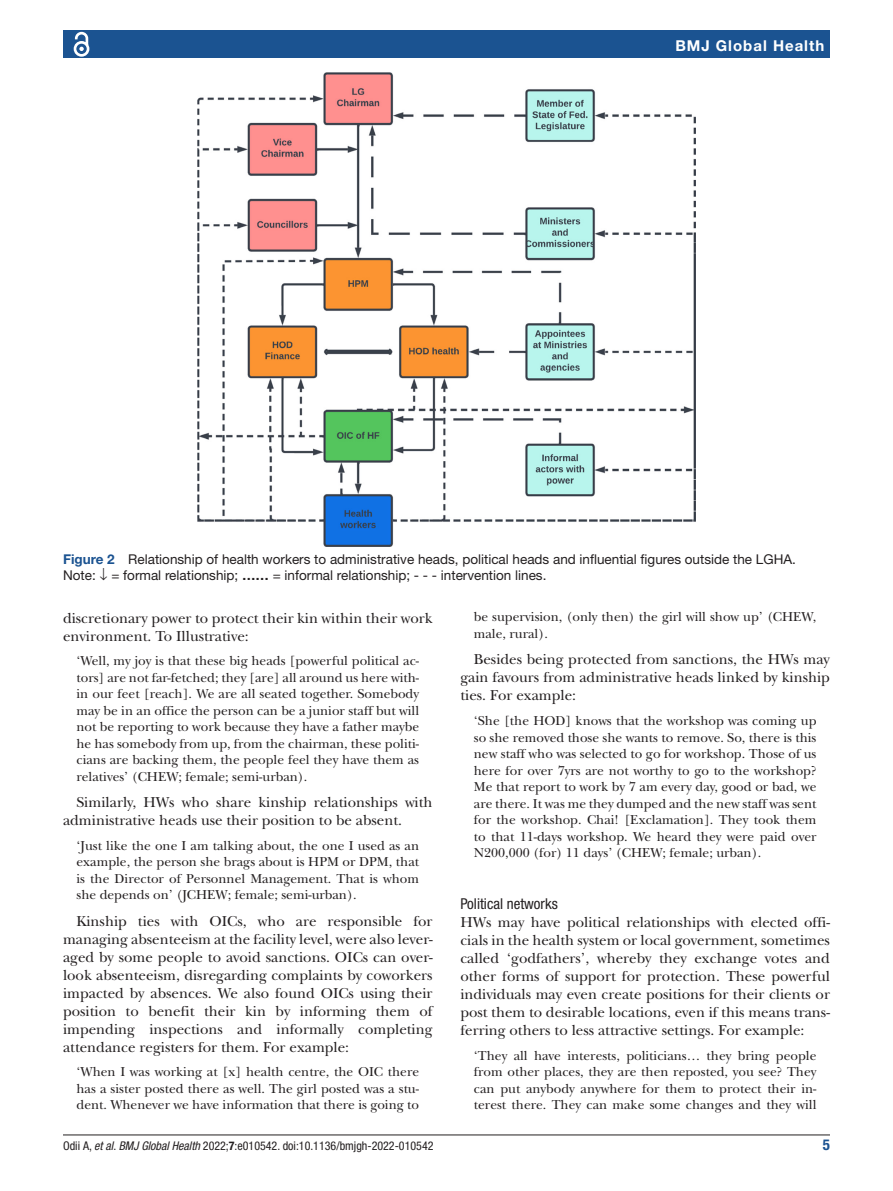
<style>
.page{position:relative;width:893px;height:1191px;background:#fff}
.page>*{position:absolute;margin:0;border:0;box-sizing:border-box;transform-origin:0 0}
.t1{font:15px/18px "New Baskerville";color:#231f20;text-align:justify}
.t2{font:condensed 15px "Helvetica Neue LT Std";color:#231f20}
.t3{font:700 15px "Helvetica Neue LT Std";letter-spacing:.065em;color:#fff}
.t4{font:700 condensed 15px "Helvetica Neue LT Std";color:#1b5391}
.t5{font:13.5px/16.5px "New Baskerville";color:#231f20;text-align:justify}
.t6{font:13.5px/16.2px "Helvetica Neue LT Std";color:#231f20}
.t7{font:condensed 12px "Helvetica Neue LT Std";color:#231f20}
.s1{font-weight:700;color:#1b5391}
.s2{font-weight:700}
.s3{font-style:italic}
</style>
<div class="page">
<hr style="left:63px;top:1134px;width:767px;height:1px;background:#231f20">
<div style="left:63px;top:31px;width:767px;height:27px;background:#1b5391"></div>
<svg style="left:73px;top:31px;width:17px;height:26px"></svg>
<img style="left:197px;top:73px;width:499px;height:473px">
<p class="t3" style="left:675px;top:36px;width:150px">BMJ Global Health</p>
<p class="t6" style="left:63px;top:550px;width:734px"><span class="s1">Figure 2</span> Relationship of health workers to administrative heads, political heads and influential figures outside the LGHA.<br>Note: ↓ = formal relationship; <span class="s2">……</span> = informal relationship; - - - intervention lines.</p>
<p class="t1" style="left:63px;top:609px;width:371px">discretionary power to protect their kin within their work environment. To Illustrative:</p>
<p class="t5" style="left:76px;top:652px;width:344px">‘Well, my joy is that these big heads [powerful political ac&shy;tors] are not far-fetched; they [are] all around us here with&shy;in our feet [reach]. We are all seated together. Somebody may be in an office the person can be a junior staff but will not be reporting to work because they have a father maybe he has somebody from up, from the chairman, these politi&shy;cians are backing them, the people feel they have them as relatives’ (CHEW; female; semi-urban).</p>
<p class="t1" style="left:63px;top:793px;width:371px;text-indent:14px">Similarly, HWs who share kinship relationships with administrative heads use their position to be absent.</p>
<p class="t5" style="left:76px;top:837px;width:344px">‘Just like the one I am talking about, the one I used as an example, the person she brags about is HPM or DPM, that is the Director of Personnel Management. That is whom she depends on’ (JCHEW; female; semi-urban).</p>
<p class="t1" style="left:63px;top:912px;width:371px;text-indent:14px">Kinship ties with OICs, who are responsible for managing absenteeism at the facility level, were also lever&shy;aged by some people to avoid sanctions. OICs can over&shy;look absenteeism, disregarding complaints by coworkers impacted by absences. We also found OICs using their position to benefit their kin by informing them of impending inspections and informally completing attendance registers for them. For example:</p>
<p class="t5" style="left:76px;top:1063px;width:344px">‘When I was working at [x] health centre, the OIC there has a sister posted there as well. The girl posted was a stu&shy;dent. Whenever we have information that there is going to</p>
<p class="t5" style="left:474px;top:609px;width:344px">be supervision, (only then) the girl will show up’ (CHEW, male, rural).</p>
<p class="t1" style="left:460px;top:650px;width:371px;text-indent:14px">Besides being protected from sanctions, the HWs may gain favours from administrative heads linked by kinship ties. For example:</p>
<p class="t5" style="left:474px;top:712px;width:344px">‘She [the HOD] knows that the workshop was coming up so she removed those she wants to remove. So, there is this new staff who was selected to go for workshop. Those of us here for over 7yrs are not worthy to go to the workshop?<br>Me that report to work by 7 am every day, good or bad, we are there. It was me they dumped and the new staff was sent for the workshop. Chai! [Exclamation]. They took them to that 11-days workshop. We heard they were paid over N200,000 (for) 11 days’ (CHEW; female; urban).</p>
<p class="t2" style="left:460px;top:895px;width:99px">Political networks</p>
<p class="t1" style="left:460px;top:913px;width:371px">HWs may have political relationships with elected offi&shy;cials in the health system or local government, sometimes called ‘godfathers’, whereby they exchange votes and other forms of support for protection. These powerful individuals may even create positions for their clients or post them to desirable locations, even if this means trans&shy;ferring others to less attractive settings. For example:</p>
<p class="t5" style="left:474px;top:1047px;width:344px">‘They all have interests, politicians… they bring people from other places, they are then reposted, you see? They can put anybody anywhere for them to protect their in&shy;terest there. They can make some changes and they will</p>
<p class="t7" style="left:63px;top:1138px;width:372px">Odii A, <span class="s3">et al</span>. <span class="s3">BMJ Global Health</span> 2022;<span class="s2">7</span>:e010542. doi:10.1136/bmjgh-2022-010542</p>
<p class="t4" style="left:823px;top:1135px;width:9px">5</p>
</div>
